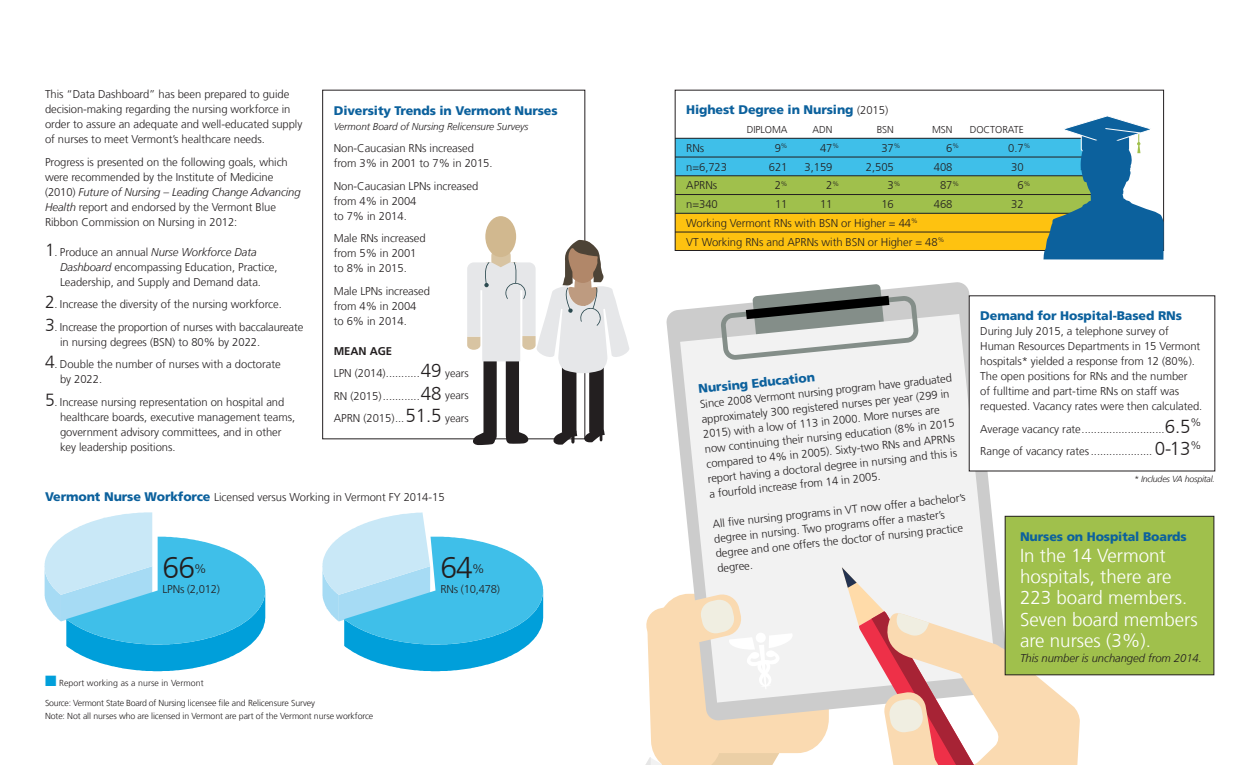
<style>
.page{position:relative;width:1260px;height:765px;background:#fff}
.page>*{position:absolute;margin:0;border:0;box-sizing:border-box;transform-origin:0 0}
.TEXT{font:300 30px "Frutiger LT Com";color:#231f20}
.TEXT-2{font:300 18.75px/21.2px "Frutiger LT Com";color:#fff}
.SUBHEAD{font:900 12.5px "Frutiger LT Com";letter-spacing:-.01em;color:#0c619d}
.TEXT-3{font:300 12.38px "Frutiger LT Com";color:#231f20}
.TEXT-4{font:300 11.25px/15px "Frutiger LT Com";letter-spacing:-.005em;color:#231f20}
.SUBHEAD-2{font:300 11.25px "Frutiger LT Com";letter-spacing:-.005em;color:#231f20}
.TEXT-5{font:italic 300 11.25px "Frutiger LT Com";letter-spacing:-.005em;color:#231f20}
.TEXT-6{font:700 11.25px "Frutiger LT Com";letter-spacing:-.005em;color:#231f20}
.TEXT-7{font:italic 300 10px "Frutiger LT Com";letter-spacing:-.005em;color:#231f20}
.TEXT-8{font:300 10px "Frutiger LT Com";letter-spacing:-.005em;color:#231f20}
.TEXT-9{font:300 8.75px/12.5px "Frutiger LT Com";letter-spacing:-.01em;color:#231f20}
.TEXT-10{font:300 8.75px "Frutiger LT Com";letter-spacing:.01em;color:#231f20}
.TEXT-11{font:italic 300 8.75px "Frutiger LT Com";letter-spacing:-.02em;color:#231f20}
.s1{font-style:italic}
.s2{font-size:17.5px}
.s3{font-size:18.75px}
.s4{font-size:10.88px}
.s5{font-weight:900;font-size:12.5px;color:#0c619d}
.s6{color:#009fda}
.s7{font-weight:300;font-size:11.25px;color:#231f20}
</style>
<div class="page">
<div style="left:675px;top:213px;width:473px;height:38px;background:#fec210"></div>
<div style="left:675px;top:176px;width:432px;height:37px;background:#a0c04c"></div>
<div style="left:675px;top:138px;width:432px;height:38px;background:#3fbfe9"></div>
<hr style="left:675px;top:138px;width:432px;height:1px;background:#231f20">
<hr style="left:675px;top:157px;width:432px;height:1px;background:#231f20">
<hr style="left:675px;top:176px;width:432px;height:1px;background:#231f20">
<hr style="left:675px;top:194px;width:432px;height:1px;background:#231f20">
<hr style="left:675px;top:213px;width:432px;height:1px;background:#231f20">
<hr style="left:675px;top:232px;width:432px;height:1px;background:#231f20">
<svg style="left:666px;top:282px;width:343px;height:428px"></svg>
<svg style="left:680px;top:314px;width:316px;height:389px;fill:#f2f2f2"></svg>
<svg style="left:720px;top:284px;width:199px;height:76px"></svg>
<svg style="left:645px;top:593px;width:184px;height:172px"></svg>
<svg style="left:842px;top:567px;width:238px;height:198px"></svg>
<div style="left:969px;top:296px;width:246px;height:175px;background:#fff"></div>
<div style="left:485px;top:216px;width:31px;height:41px;background:#d1b88f;border-radius:50%"></div>
<svg style="left:467px;top:239px;width:162px;height:206px"></svg>
<div style="left:675px;top:90px;width:489px;height:161px;border:1px solid #231f20"></div>
<div style="left:1005px;top:516px;width:209px;height:159px;background:#a0c04c"></div>
<div style="left:1005px;top:516px;width:209px;height:159px;border:1px solid #231f20"></div>
<svg style="left:1043px;top:115px;width:121px;height:145px"></svg>
<svg style="left:45px;top:512px;width:220px;height:159px"></svg>
<svg style="left:322px;top:512px;width:221px;height:159px"></svg>
<p class="TEXT-4" style="left:45px;top:87px;width:259px">This “Data Dashboard” has been prepared to guide decision-making regarding the nursing workforce in order to assure an adequate and well-educated supply of nurses to meet Vermont’s healthcare needs.</p>
<p class="TEXT-4" style="left:45px;top:155px;width:257px">Progress is presented on the following goals, which were recommended by the Institute of Medicine (2010) <span class="s1">Future of Nursing – Leading Change Advancing Health</span> report and endorsed by the Vermont Blue Ribbon Commission on Nursing in 2012:</p>
<p class="TEXT-4" style="left:60px;top:245px;width:219px;text-indent:-15px"><span class="s2">1</span>. Produce an annual <span class="s1">Nurse Workforce Data<br>Dashboard</span> encompassing Education, Practice,<br>Leadership, and Supply and Demand data.</p>
<p class="TEXT-4" style="left:45px;top:297px;width:238px"><span class="s2">2</span>. Increase the diversity of the nursing workforce.</p>
<p class="TEXT-4" style="left:60px;top:320px;width:245px;text-indent:-15px"><span class="s2">3</span>. Increase the proportion of nurses with baccalaureate in nursing degrees (BSN) to 80% by 2022.</p>
<p class="TEXT-4" style="left:60px;top:357px;width:222px;text-indent:-15px"><span class="s2">4</span>. Double the number of nurses with a doctorate by 2022.</p>
<p class="TEXT-4" style="left:60px;top:395px;width:237px;text-indent:-15px"><span class="s2">5</span>. Increase nursing representation on hospital and healthcare boards, executive management teams, government advisory committees, and in other key leadership positions.</p>
<p class="SUBHEAD" style="left:334px;top:103px;width:225px">Diversity Trends in Vermont Nurses</p>
<p class="TEXT-7" style="left:334px;top:120px;width:196px">Vermont Board of Nursing Relicensure Surveys</p>
<p class="TEXT-4" style="left:334px;top:141px;width:160px">Non-Caucasian RNs increased from 3% in 2001 to 7% in 2015.</p>
<p class="TEXT-4" style="left:334px;top:178px;width:146px">Non-Caucasian LPNs increased from 4% in 2004<br>to 7% in 2014.</p>
<p class="TEXT-4" style="left:334px;top:231px;width:93px">Male RNs increased from 5% in 2001 to 8% in 2015.</p>
<p class="TEXT-4" style="left:334px;top:283px;width:98px">Male LPNs increased from 4% in 2004<br>to 6% in 2014.</p>
<p class="TEXT-6" style="left:334px;top:344px;width:60px">MEAN AGE</p>
<p class="TEXT-4" style="left:334px;top:366px;width:137px">LPN (2014)...........<span class="s3">49</span> <span class="s4">years</span></p>
<p class="TEXT-4" style="left:334px;top:388px;width:137px">RN (2015)............<span class="s3">48</span> <span class="s4">years</span></p>
<p class="TEXT-4" style="left:334px;top:411px;width:137px">APRN (2015)...<span class="s3">51.5</span> <span class="s4">years</span></p>
<p class="SUBHEAD-2" style="left:45px;top:490px;width:401px"><span class="s5">Vermont Nurse Workforce</span> Licensed versus Working in Vermont FY 2014-15</p>
<p class="TEXT" style="left:163px;top:551px;width:34px">66</p>
<p class="TEXT-3" style="left:194px;top:561px;width:14px">%</p>
<p class="TEXT-4" style="left:163px;top:582px;width:59px">LPNs (2,012)</p>
<p class="TEXT-10" style="left:45px;top:678px;width:160px"><span class="s6">■</span> Report working as a nurse in Vermont</p>
<p class="TEXT-9" style="left:45px;top:697px;width:330px">Source: Vermont State Board of Nursing licensee file and Relicensure Survey<br>Note: Not all nurses who are licensed in Vermont are part of the Vermont nurse workforce</p>
<p class="TEXT" style="left:440px;top:551px;width:34px">64</p>
<p class="TEXT-3" style="left:472px;top:561px;width:14px">%</p>
<p class="TEXT-4" style="left:440px;top:582px;width:61px">RNs (10,478)</p>
<p class="SUBHEAD" style="left:686px;top:102px;width:203px">H ighest Degree in Nursing <span class="s7">(2015)</span></p>
<p class="TEXT-8" style="left:747px;top:124px;width:13px">Diploma</p>
<p class="TEXT-8" style="left:813px;top:124px;width:21px">ADN</p>
<p class="TEXT-8" style="left:877px;top:124px;width:19px">BSN</p>
<p class="TEXT-8" style="left:932px;top:124px;width:22px">MSN</p>
<p class="TEXT-8" style="left:970px;top:124px;width:54px">Doctorate</p>
<p class="TEXT-4" style="left:686px;top:141px;width:20px">RNs</p>
<p class="TEXT-4" style="left:775px;top:141px;width:14px">9<sup>%</sup></p>
<p class="TEXT-4" style="left:820px;top:141px;width:20px">47<sup>%</sup></p>
<p class="TEXT-4" style="left:881px;top:141px;width:20px">37<sup>%</sup></p>
<p class="TEXT-4" style="left:946px;top:141px;width:14px">6<sup>%</sup></p>
<p class="TEXT-4" style="left:1008px;top:141px;width:24px">0.7<sup>%</sup></p>
<p class="TEXT-4" style="left:686px;top:159px;width:42px">n=6,723</p>
<p class="TEXT-4" style="left:769px;top:159px;width:20px">621</p>
<p class="TEXT-4" style="left:805px;top:159px;width:29px">3,159</p>
<p class="TEXT-4" style="left:866px;top:159px;width:29px">2,505</p>
<p class="TEXT-4" style="left:934px;top:159px;width:20px">408</p>
<p class="TEXT-4" style="left:1011px;top:159px;width:14px">30</p>
<p class="TEXT-4" style="left:686px;top:178px;width:33px">APRNs</p>
<p class="TEXT-4" style="left:775px;top:178px;width:14px">2<sup>%</sup></p>
<p class="TEXT-4" style="left:826px;top:178px;width:14px">2<sup>%</sup></p>
<p class="TEXT-4" style="left:888px;top:178px;width:14px">3<sup>%</sup></p>
<p class="TEXT-4" style="left:940px;top:178px;width:20px">87<sup>%</sup></p>
<p class="TEXT-4" style="left:1018px;top:178px;width:14px">6<sup>%</sup></p>
<p class="TEXT-4" style="left:686px;top:197px;width:33px">n=340</p>
<p class="TEXT-4" style="left:775px;top:197px;width:14px">11</p>
<p class="TEXT-4" style="left:820px;top:197px;width:14px">11</p>
<p class="TEXT-4" style="left:881px;top:197px;width:14px">16</p>
<p class="TEXT-4" style="left:934px;top:197px;width:20px">468</p>
<p class="TEXT-4" style="left:1011px;top:197px;width:14px">32</p>
<p class="TEXT-4" style="left:686px;top:216px;width:233px">Working Vermont RNs with BSN or Higher = 44<sup>%</sup></p>
<p class="TEXT-4" style="left:686px;top:234px;width:259px">VT Working RNs and APRNs with BSN or Higher = 48<sup>%</sup></p>
<p class="TEXT-4" style="left:699px;top:397px;width:255px;rotate:-6deg">Since 2008 Vermont nursing program have graduated approximately 300 registered nurses per year (299 in 2015) with a low of 113 in 2000. More nurses are now continuing their nursing education (8% in 2015 compared to 4% in 2005). Sixty-two RNs and APRNs report having a doctoral degree in nursing and this is a fourfold increase from 14 in 2005.</p>
<p class="SUBHEAD" style="left:698px;top:381px;width:119px;rotate:-6deg">Nursing Education</p>
<p class="TEXT-4" style="left:712px;top:516px;width:256px;rotate:-6deg">All fi ve nursing programs in VTnow offer a bachelor’s degree in nursing. Two programs offer a master’s degree and one offers the doctor of nursing practice degree.</p>
<p class="SUBHEAD" style="left:980px;top:308px;width:203px">Demand for Hospital-Based RNs</p>
<p class="TEXT-4" style="left:980px;top:324px;width:224px">During July 2015, a telephone survey of Human Resources Departments in 15 Vermont hospitals* yielded a response from 12 (80%).<br>The open positions for RNs and the number<br>of fulltime and part-time RNs on staff was requested. Vacancy rates were then calculated.</p>
<p class="TEXT-4" style="left:980px;top:421px;width:223px">Average vacancy rate...........................<span class="s3">6.5</span><sup>%</sup></p>
<p class="TEXT-4" style="left:980px;top:444px;width:223px">Range of vacancy rates .................... <span class="s3">0-13</span><sup>%</sup></p>
<p class="TEXT-11" style="left:1134px;top:474px;width:82px">* Includes VA hospital.</p>
<p class="SUBHEAD" style="left:1020px;top:529px;width:168px">Nurses on Hospital Boards</p>
<p class="TEXT-2" style="left:1020px;top:545px;width:179px">In the 14 Vermont hospitals, there are<br>223 board members.<br>Seven board members are nurses (3%).</p>
<p class="TEXT-5" style="left:1020px;top:651px;width:183px">This number is unchanged from 2014.</p>
</div>
